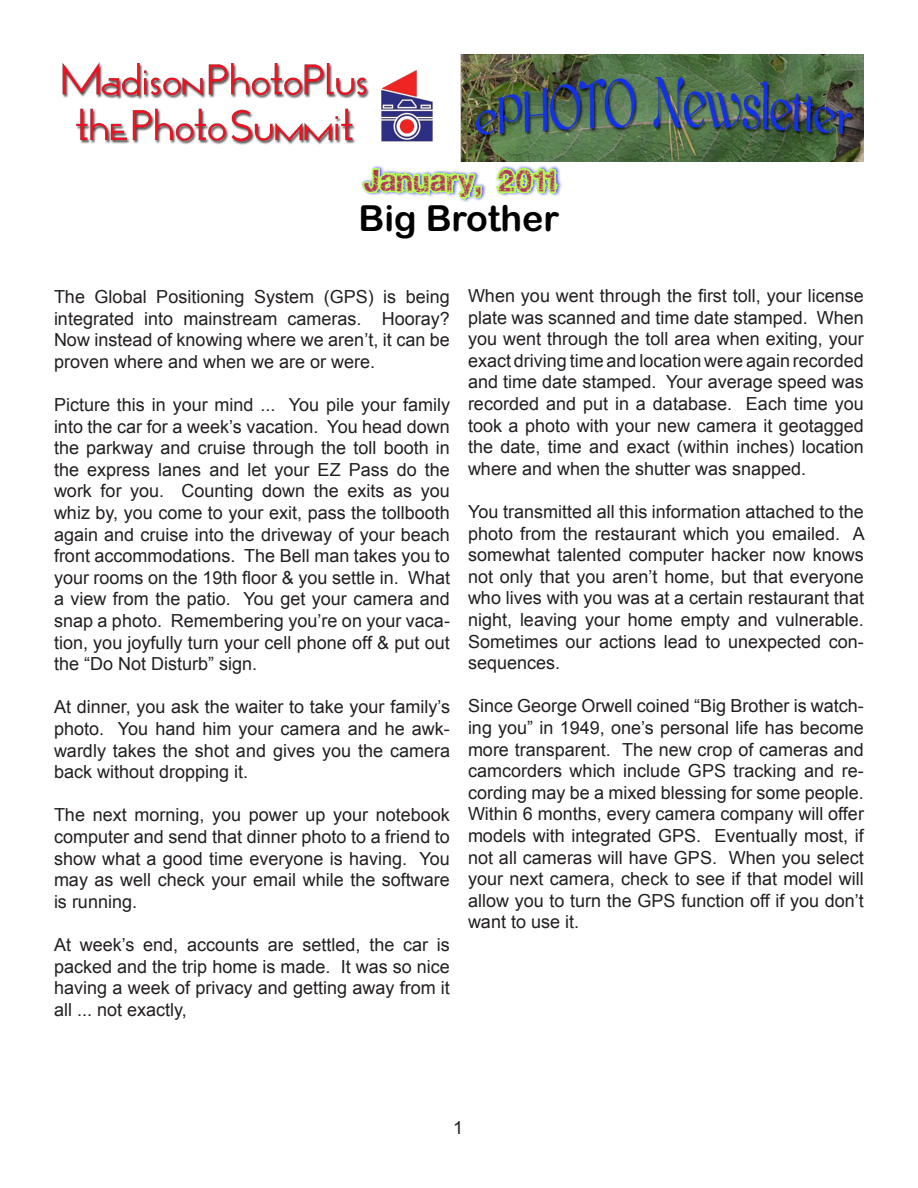
<style>
.page{position:relative;width:918px;height:1188px;background:#fff}
.page>*{position:absolute;margin:0;border:0;box-sizing:border-box;transform-origin:0 0}
.t1{font:36px "Arial Rounded 2";color:#000}
.t2{font:27px "Gastada";color:#b4335d}
.t3{font:18px/21.6px "Arial";color:#231f20;text-align:justify}
</style>
<div class="page">
<svg style="left:361px;top:165px;width:201px;height:38px"></svg>
<img style="left:62px;top:54px;width:802px;height:108px">
<h2 class="t2" style="left:363px;top:162px;width:194px">January, 2011</h2>
<h1 class="t1" style="left:359px;top:197px;width:202px">Big Brother</h1>
<p class="t3" style="left:54px;top:286px;width:397px">The Global Positioning System (GPS) is being integrated into mainstream cameras. Hooray?<br>Now instead of knowing where we aren’t, it can be proven where and when we are or were.</p>
<p class="t3" style="left:54px;top:394px;width:398px">Picture this in your mind ... You pile your family into the car for a week’s vacation. You head down the parkway and cruise through the toll booth in the express lanes and let your EZ Pass do the work for you. Counting down the exits as you whiz by, you come to your exit, pass the tollbooth again and cruise into the driveway of your beach front accommodations. The Bell man takes you to your rooms on the 19th floor &amp; you settle in. What a view from the patio. You get your camera and snap a photo. Remembering you’re on your vaca&shy;tion, you joyfully turn your cell phone off &amp; put out the “Do Not Disturb” sign.</p>
<p class="t3" style="left:54px;top:696px;width:398px">At dinner, you ask the waiter to take your family’s photo. You hand him your camera and he awk&shy;wardly takes the shot and gives you the camera back without dropping it.</p>
<p class="t3" style="left:54px;top:804px;width:397px">The next morning, you power up your notebook computer and send that dinner photo to a friend to show what a good time everyone is having. You may as well check your email while the software is running.</p>
<p class="t3" style="left:54px;top:934px;width:397px">At week’s end, accounts are settled, the car is packed and the trip home is made. It was so nice having a week of privacy and getting away from it all ... not exactly,</p>
<p class="t3" style="left:468px;top:285px;width:397px">When you went through the first toll, your license plate was scanned and time date stamped. When you went through the toll area when exiting, your exact driving time and location were again recorded and time date stamped. Your average speed was recorded and put in a database. Each time you took a photo with your new camera it geotagged the date, time and exact (within inches) location where and when the shutter was snapped.</p>
<p class="t3" style="left:468px;top:501px;width:398px">You transmitted all this information attached to the photo from the restaurant which you emailed. A somewhat talented computer hacker now knows not only that you aren’t home, but that everyone who lives with you was at a certain restaurant that night, leaving your home empty and vulnerable.<br>Sometimes our actions lead to unexpected con&shy;sequences.</p>
<p class="t3" style="left:468px;top:695px;width:397px">Since George Orwell coined “Big Brother is watch&shy;ing you” in 1949, one’s personal life has become more transparent. The new crop of cameras and camcorders which include GPS tracking and re&shy;cording may be a mixed blessing for some people.<br>Within 6 months, every camera company will offer models with integrated GPS. Eventually most, if not all cameras will have GPS. When you select your next camera, check to see if that model will allow you to turn the GPS function off if you don’t want to use it.</p>
<p class="t3" style="left:453px;top:1117px;width:12px">1</p>
</div>
